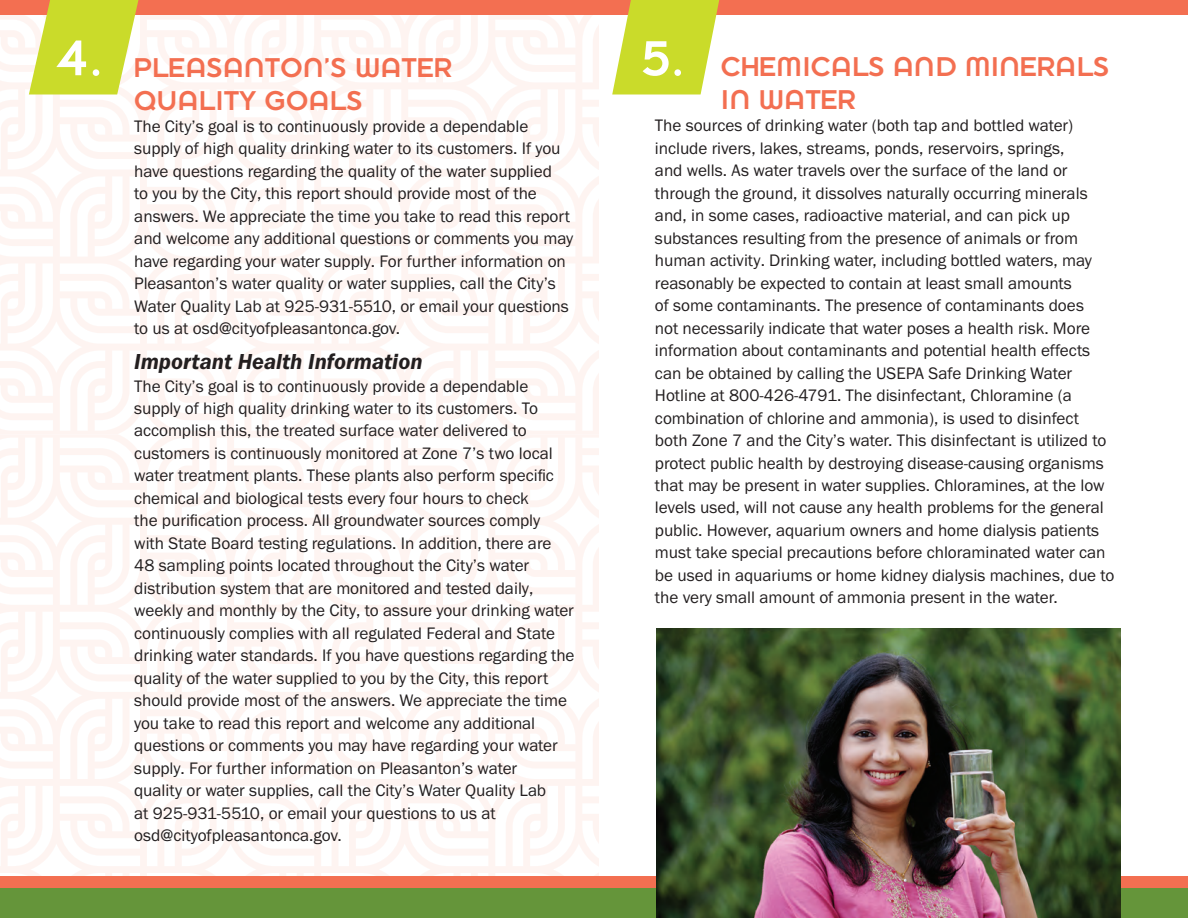
<style>
.page{position:relative;width:1188px;height:918px;background:#fff}
.page>*{position:absolute;margin:0;border:0;box-sizing:border-box;transform-origin:0 0}
.t1{font:54.15px "Dessau Pro Zwei";color:#fff}
.t2{font:30px/33px "Dessau Pro Zwei";color:#f36f51}
.t3{font:italic 600 22.5px "Franklin Gothic FS";color:#231f20}
.t4{font:17.25px/22.5px "Franklin Gothic FS";letter-spacing:-.005em;color:#231f20}
</style>
<div class="page">
<svg style="left:0;top:434px;width:598px;height:442px"></svg>
<svg style="left:0;top:14px;width:598px;height:420px"></svg>
<div style="left:0;top:876px;width:1188px;height:25px;background:#f36f51"></div>
<div style="left:0;top:889px;width:1188px;height:29px;background:#65953a"></div>
<div style="left:0;top:0;width:1188px;height:14px;background:#f36f51"></div>
<svg style="left:29px;top:0;width:109px;height:94px"></svg>
<svg style="left:612px;top:0;width:107px;height:94px"></svg>
<img style="left:657px;top:629px;width:463px;height:289px">
<p class="t1" style="left:56px;top:30px;width:48px">4.</p>
<p class="t1" style="left:641px;top:30px;width:45px">5.</p>
<p class="t2" style="left:721px;top:50px;width:390px">CHEMICALS AND MINERALS<br>IN WATER</p>
<p class="t4" style="left:655px;top:114px;width:461px">The sources of drinking water (both tap and bottled water) include rivers, lakes, streams, ponds, reservoirs, springs,<br>and wells. As water travels over the surface of the land or through the ground, it dissolves naturally occurring minerals and, in some cases, radioactive material, and can pick up substances resulting from the presence of animals or from human activity. Drinking water, including bottled waters, may reasonably be expected to contain at least small amounts<br>of some contaminants. The presence of contaminants does<br>not necessarily indicate that water poses a health risk. More information about contaminants and potential health effects can be obtained by calling the USEPA Safe Drinking Water Hotline at 800-426-4791. The disinfectant, Chloramine (a combination of chlorine and ammonia), is used to disinfect both Zone 7 and the City’s water. This disinfectant is utilized to protect public health by destroying disease-causing organisms that may be present in water supplies. Chloramines, at the low levels used, will not cause any health problems for the general public. However, aquarium owners and home dialysis patients must take special precautions before chloraminated water can be used in aquariums or home kidney dialysis machines, due to the very small amount of ammonia present in the water.</p>
<p class="t2" style="left:134px;top:51px;width:319px">PLEASANTON’S WATER<br>QUALITY GOALS</p>
<p class="t4" style="left:134px;top:115px;width:441px">The City’s goal is to continuously provide a dependable supply of high quality drinking water to its customers. If you have questions regarding the quality of the water supplied<br>to you by the City, this report should provide most of the answers. We appreciate the time you take to read this report and welcome any additional questions or comments you may have regarding your water supply. For further information on Pleasanton’s water quality or water supplies, call the City’s Water Quality Lab at 925-931-5510, or email your questions to us at osd@cityofpleasantonca.gov.</p>
<p class="t3" style="left:134px;top:349px;width:290px">Important Health Information</p>
<p class="t4" style="left:134px;top:375px;width:442px">The City’s goal is to continuously provide a dependable supply of high quality drinking water to its customers. To accomplish this, the treated surface water delivered to customers is continuously monitored at Zone 7’s two local water treatment plants. These plants also perform specific chemical and biological tests every four hours to check<br>the purification process. All groundwater sources comply with State Board testing regulations. In addition, there are 48 sampling points located throughout the City’s water distribution system that are monitored and tested daily, weekly and monthly by the City, to assure your drinking water continuously complies with all regulated Federal and State drinking water standards. If you have questions regarding the quality of the water supplied to you by the City, this report should provide most of the answers. We appreciate the time you take to read this report and welcome any additional questions or comments you may have regarding your water supply. For further information on Pleasanton’s water<br>quality or water supplies, call the City’s Water Quality Lab<br>at 925-931-5510, or email your questions to us at osd@cityofpleasantonca.gov.</p>
</div>
